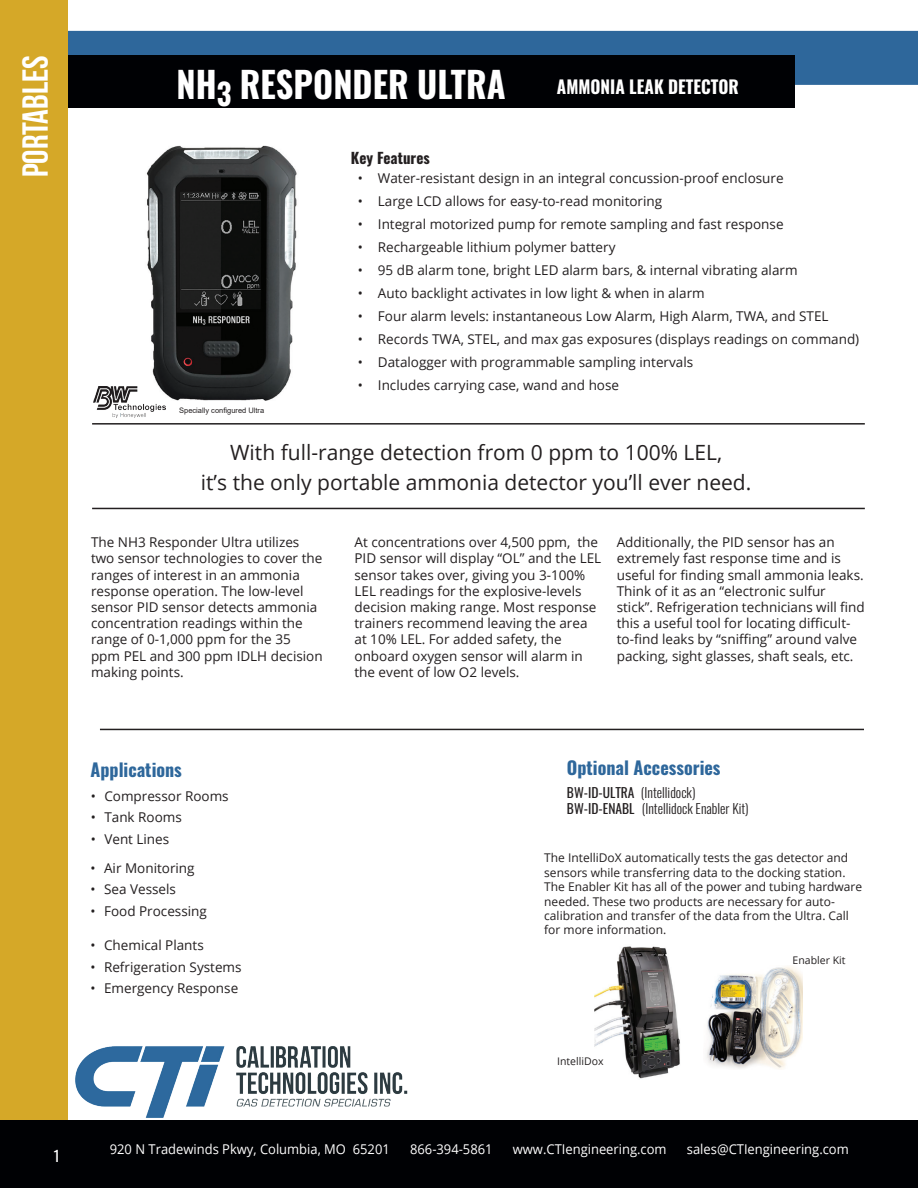
<style>
.page{position:relative;width:918px;height:1188px;background:#fff}
.page>*{position:absolute;margin:0;border:0;box-sizing:border-box;transform-origin:0 0}
.Text_Arial{font:700 36px "Oswald";color:#fff;scale:.95 1}
.t1{font:700 36px "Bebas Neue";color:#fff}
.Open_Sans_16{font:21px "Open Sans";color:#231f20}
.t2{font:700 18px "Oswald";color:#2e679b}
.Text_Arial-2{font:700 18px "Oswald";color:#fff;scale:.95 1}
.t3{font:700 15px "Oswald";color:#231f20}
.t4{font:15px "Oswald";color:#fff}
.t5{font:13.5px/16.2px "Open Sans";color:#231f20}
.t6{font:13.5px "Open Sans";color:#fff;scale:.96 1}
.t7{font:300 13.5px "Oswald";color:#231f20}
.t8{font:12px/14.4px "Open Sans";color:#231f20}
.Open_Sans_16-2{font:10.5px "Open Sans";color:#231f20}
.t9{font:7.5px "Arial";color:#231f20}
.s1{font-weight:400}
</style>
<div class="page">
<div style="left:0;top:31px;width:918px;height:54px;background:#2e679b"></div>
<div style="left:68px;top:56px;width:727px;height:52px;background:#000104"></div>
<div style="left:0;top:0;width:68px;height:1188px;background:#d5a828"></div>
<div style="left:0;top:1120px;width:918px;height:68px;background:#000104"></div>
<hr style="left:92px;top:423px;width:773px;height:2px;background:#231f20">
<hr style="left:92px;top:508px;width:773px;height:1px;background:#231f20">
<hr style="left:100px;top:729px;width:764px;height:1px;background:#231f20">
<img style="left:75px;top:1046px;width:333px;height:72px">
<img style="left:146px;top:145px;width:151px;height:256px">
<img style="left:93px;top:387px;width:72px;height:30px">
<img style="left:594px;top:946px;width:86px;height:133px">
<img style="left:706px;top:966px;width:96px;height:103px">
<h1 class="t1" style="left:16px;top:177px;width:124px;rotate:-90deg">Portables</h1>
<p class="t4" style="left:54px;top:1142px;width:7px">1</p>
<p class="Text_Arial" style="left:176px;top:65px;width:348px">NH<sub>3</sub> RESPONDER ULTRA</p>
<p class="Text_Arial-2" style="left:557px;top:77px;width:193px">AMMONIA LEAK DETECTOR</p>
<p class="t3" style="left:351px;top:150px;width:80px">Key Features</p>
<p class="t9" style="left:179px;top:406px;width:87px">Specially configured Ultra</p>
<p class="t5" style="left:358px;top:170px;width:427px">• Water-resistant design in an integral concussion-proof enclosure</p>
<p class="t5" style="left:358px;top:193px;width:306px">• Large LCD allows for easy-to-read monitoring</p>
<p class="t5" style="left:358px;top:216px;width:427px">• Integral motorized pump for remote sampling and fast response</p>
<p class="t5" style="left:358px;top:239px;width:259px">• Rechargeable lithium polymer battery</p>
<p class="t5" style="left:358px;top:262px;width:441px">• 95 dB alarm tone, bright LED alarm bars, &amp; internal vibrating alarm</p>
<p class="t5" style="left:358px;top:284px;width:349px">• Auto backlight activates in low light &amp; when in alarm</p>
<p class="t5" style="left:358px;top:307px;width:472px">• Four alarm levels: instantaneous Low Alarm, High Alarm, TWA, and STEL</p>
<p class="t5" style="left:358px;top:330px;width:503px">• Records TWA, STEL, and max gas exposures (displays readings on command)</p>
<p class="t5" style="left:358px;top:353px;width:337px">• Datalogger with programmable sampling intervals</p>
<p class="t5" style="left:358px;top:376px;width:263px">• Includes carrying case, wand and hose</p>
<p class="Open_Sans_16" style="left:230px;top:438px;width:493px">With full-range detection from 0 ppm to 100% LEL,</p>
<p class="Open_Sans_16" style="left:201px;top:468px;width:552px">it’s the only portable ammonia detector you’ll ever need.</p>
<p class="t5" style="left:91px;top:534px;width:233px">The NH3 Responder Ultra utilizes two sensor technologies to cover the ranges of interest in an ammonia response operation. The low-level sensor PID sensor detects ammonia concentration readings within the range of 0-1,000 ppm for the 35 ppm PEL and 300 ppm IDLH decision making points.</p>
<p class="t5" style="left:355px;top:534px;width:248px">At concentrations over 4,500 ppm, the PID sensor will display “OL” and the LEL sensor takes over, giving you 3-100% LEL readings for the explosive-levels decision making range. Most response trainers recommend leaving the area at 10% LEL. For added safety, the onboard oxygen sensor will alarm in the event of low O2 levels.</p>
<p class="t5" style="left:617px;top:534px;width:250px">Additionally, the PID sensor has an extremely fast response time and is useful for finding small ammonia leaks.<br>Think of it as an “electronic sulfur stick”. Refrigeration technicians will find this a useful tool for locating difficult&shy;to-find leaks by “sniffing” around valve packing, sight glasses, shaft seals, etc.</p>
<h3 class="t2" style="left:91px;top:760px;width:93px">Applications</h3>
<p class="t5" style="left:91px;top:787px;width:139px">• Compressor Rooms</p>
<p class="t5" style="left:91px;top:809px;width:93px">• Tank Rooms</p>
<p class="t5" style="left:91px;top:831px;width:80px">• Vent Lines</p>
<p class="t5" style="left:91px;top:859px;width:106px">• Air Monitoring</p>
<p class="t5" style="left:91px;top:881px;width:87px">• Sea Vessels</p>
<p class="t5" style="left:91px;top:902px;width:118px">• Food Processing</p>
<p class="t5" style="left:91px;top:937px;width:115px">• Chemical Plants</p>
<p class="t5" style="left:91px;top:958px;width:153px">• Refrigeration Systems</p>
<p class="t5" style="left:91px;top:980px;width:149px">• Emergency Response</p>
<p class="t2" style="left:567px;top:758px;width:155px">Optional Accessories</p>
<p class="t7" style="left:567px;top:781px;width:130px"><span class="s1">BW-ID-ULTRA</span> (Intellidock)</p>
<p class="t7" style="left:567px;top:797px;width:183px"><span class="s1">BW-ID-ENABL</span> (Intellidock Enabler Kit)</p>
<p class="t8" style="left:544px;top:850px;width:320px">The IntelliDoX automatically tests the gas detector and sensors while transferring data to the docking station.<br>The Enabler Kit has all of the power and tubing hardware needed. These two products are necessary for auto&shy;calibration and transfer of the data from the Ultra. Call for more information.</p>
<p class="Open_Sans_16-2" style="left:793px;top:953px;width:54px">Enabler Kit</p>
<p class="Open_Sans_16-2" style="left:557px;top:1054px;width:48px">IntelliDox</p>
<p class="t6" style="left:110px;top:1140px;width:293px">920 N Tradewinds Pkwy, Columbia, MO 65201</p>
<p class="t6" style="left:410px;top:1140px;width:87px">866-394-5861</p>
<p class="t6" style="left:513px;top:1140px;width:162px">www.CTIengineering.com</p>
<p class="t6" style="left:687px;top:1140px;width:170px">sales@CTIengineering.com</p>
</div>
